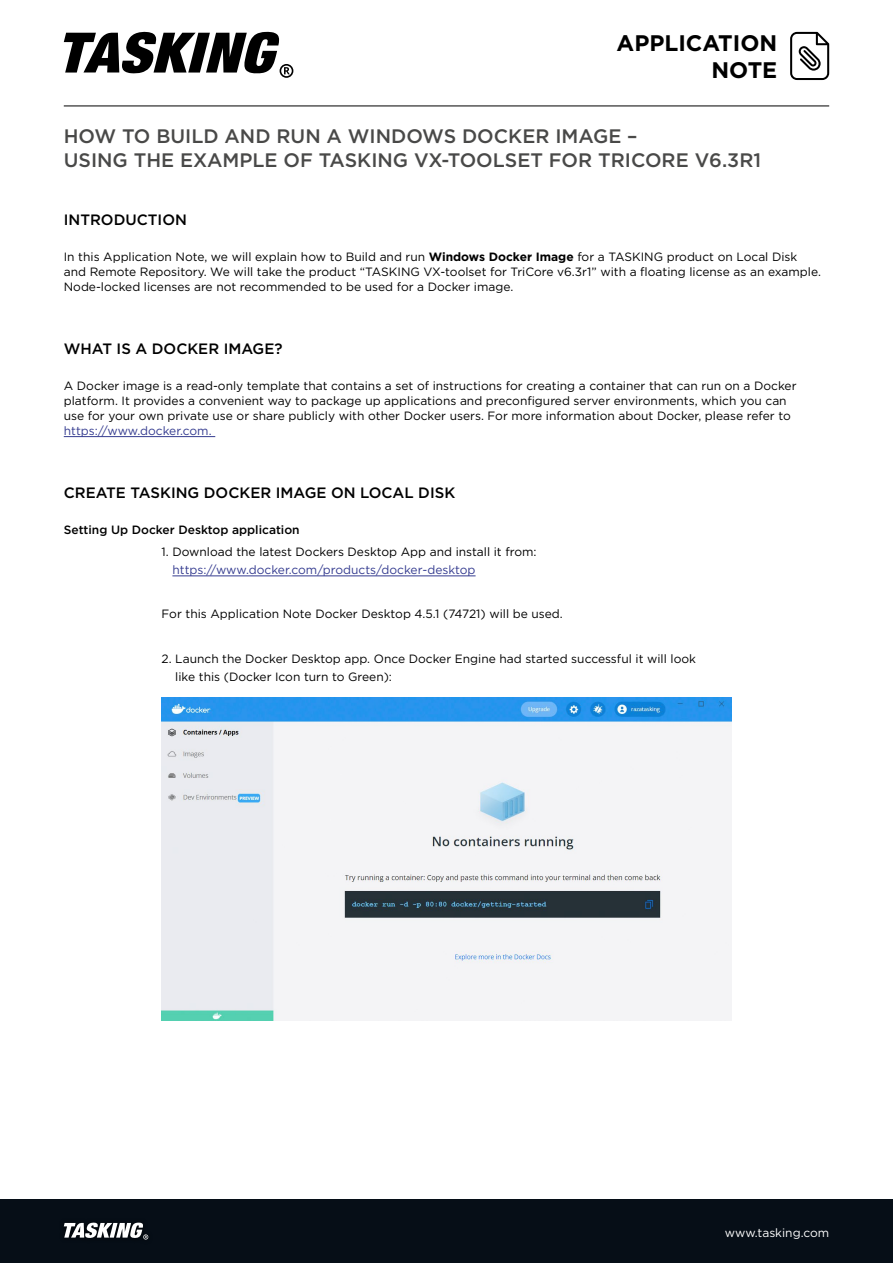
<style>
.page{position:relative;width:893px;height:1263px;background:#fff}
.page>*{position:absolute;margin:0;border:0;box-sizing:border-box;transform-origin:0 0}
.t1{font:700 22.5px/27px "Gotham";color:#000;text-align:right}
.t2{font:500 19.5px/23.4px "Gotham";color:#494948}
.t3{font:500 15px "Gotham";color:#000}
.t4{font:12px/15px "Gotham Pro";color:#000}
.t5{font:12px "Gotham Pro";color:#353c90}
.t6{font:500 12px "Gotham Pro";color:#000}
.t7{font:12px "Gotham";color:#fff}
.s1{font-weight:700}
</style>
<div class="page">
<div style="left:0;top:1199px;width:893px;height:64px;background:#060e17"></div>
<hr style="left:64px;top:436px;width:151px;height:1px;background:#353c90">
<hr style="left:172px;top:576px;width:304px;height:1px;background:#353c90">
<img style="left:162px;top:697px;width:570px;height:323px">
<svg style="left:64px;top:1222px;width:84px;height:17px"></svg>
<hr style="left:64px;top:106px;width:765px;height:1px;background:#000">
<svg style="left:64px;top:32px;width:229px;height:46px"></svg>
<svg style="left:790px;top:32px;width:39px;height:48px"></svg>
<h1 class="t1" style="left:617px;top:29px;width:162px">APPLICATION<br>NOTE</h1>
<h2 class="t2" style="left:64px;top:124px;width:699px">HOW TO BUILD AND RUN A WINDOWS DOCKER IMAGE –<br>USING THE EXAMPLE OF TASKING VX-TOOLSET FOR TRICORE V6.3R1</h2>
<p class="t3" style="left:64px;top:209px;width:125px">INTRODUCTION</p>
<p class="t4" style="left:64px;top:249px;width:759px">In this Application Note, we will explain how to Build and run <span class="s1">Windows Docker Image</span> for a TASKING product on Local Disk and Remote Repository. We will take the product “TASKING VX-toolset for TriCore v6.3r1” with a floating license as an example.<br>Node-locked licenses are not recommended to be used for a Docker image.</p>
<p class="t3" style="left:64px;top:338px;width:220px">WHAT IS A DOCKER IMAGE?</p>
<p class="t4" style="left:64px;top:378px;width:734px">A Docker image is a read-only template that contains a set of instructions for creating a container that can run on a Docker platform. It provides a convenient way to package up applications and preconfigured server environments, which you can use for your own private use or share publicly with other Docker users. For more information about Docker, please refer to</p>
<p class="t5" style="left:64px;top:424px;width:149px">https://www.docker.com.</p>
<p class="t3" style="left:64px;top:482px;width:393px">CREATE TASKING DOCKER IMAGE ON LOCAL DISK</p>
<p class="t6" style="left:64px;top:523px;width:237px">Setting Up Docker Desktop application</p>
<p class="t4" style="left:162px;top:544px;width:377px">1. Download the latest Dockers Desktop App and install it from:</p>
<p class="t5" style="left:172px;top:563px;width:305px">https://www.docker.com/products/docker-desktop</p>
<p class="t4" style="left:162px;top:607px;width:403px">For this Application Note Docker Desktop 4.5.1 (74721) will be used.</p>
<p class="t4" style="left:175px;top:650px;width:522px;line-height:18px;text-indent:-14px">2. Launch the Docker Desktop app. Once Docker Engine had started successful it will look like this (Docker Icon turn to Green):</p>
<p class="t7" style="left:725px;top:1225px;width:106px">www.tasking.com</p>
</div>
